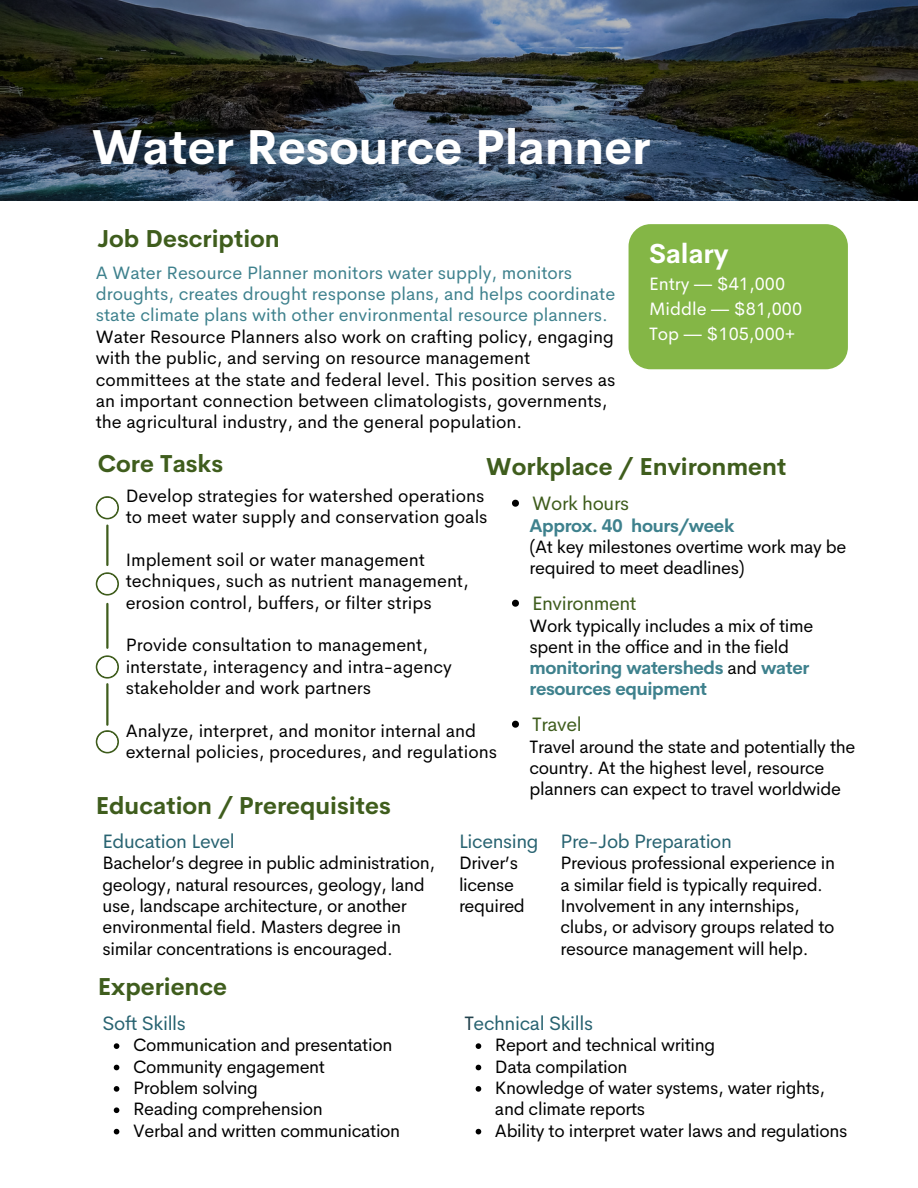
<style>
.page{position:relative;width:918px;height:1188px;background:#fff}
.page>*{position:absolute;margin:0;border:0;box-sizing:border-box;transform-origin:0 0}
.t1{font:700 48px "Cerebri Sans";color:#fff}
.t2{font:700 27px "Cerebri Sans";color:#fff}
.t3{font:700 24px "Cerebri Sans";color:#3f5d1d}
.t4{font:19.5px "Cerebri Sans";letter-spacing:-.02em;color:#286371}
.t5{font:19.5px "Cerebri Sans";letter-spacing:-.02em;color:#3f5d1d}
.t6{font:18px/21.3px "Cerebri Sans";letter-spacing:-.02em;color:#000}
.t7{font:18px/21.3px "Cerebri Sans";color:#000}
.t8{font:18px "Cerebri Sans";color:#fff}
.t9{font:700 18px "Cerebri Sans";letter-spacing:-.02em;color:#3e818d}
.s1{color:#3e818d}
.s2{font-weight:700;color:#3e818d}
.s3{color:#22424d}
</style>
<div class="page">
<svg style="left:0;top:0;width:918px;height:201px;background:#323f48"></svg>
<div style="left:629px;top:224px;width:219px;height:145px;background:#84b646;border-radius:22px"></div>
<svg style="left:96px;top:496px;width:23px;height:23px"></svg>
<div style="left:98px;top:498px;width:19px;height:20px;background:#fff;border-radius:50%"></div>
<svg style="left:96px;top:572px;width:23px;height:24px"></svg>
<div style="left:98px;top:574px;width:19px;height:20px;background:#fff;border-radius:50%"></div>
<svg style="left:96px;top:655px;width:23px;height:24px"></svg>
<div style="left:98px;top:657px;width:19px;height:20px;background:#fff;border-radius:50%"></div>
<svg style="left:96px;top:730px;width:23px;height:23px"></svg>
<div style="left:98px;top:732px;width:19px;height:20px;background:#fff;border-radius:50%"></div>
<hr style="left:106px;top:684px;width:3px;height:41px;background:#3f5d1d">
<hr style="left:106px;top:604px;width:3px;height:44px;background:#3f5d1d">
<hr style="left:106px;top:526px;width:3px;height:39px;background:#3f5d1d">
<svg style="left:512px;top:500px;width:7px;height:7px"></svg>
<svg style="left:512px;top:600px;width:7px;height:7px"></svg>
<svg style="left:512px;top:721px;width:7px;height:7px"></svg>
<svg style="left:114px;top:1043px;width:5px;height:6px"></svg>
<svg style="left:114px;top:1065px;width:5px;height:5px"></svg>
<svg style="left:114px;top:1086px;width:5px;height:6px"></svg>
<svg style="left:114px;top:1107px;width:5px;height:6px"></svg>
<svg style="left:114px;top:1129px;width:5px;height:5px"></svg>
<svg style="left:476px;top:1043px;width:5px;height:6px"></svg>
<svg style="left:476px;top:1065px;width:5px;height:5px"></svg>
<svg style="left:476px;top:1086px;width:5px;height:6px"></svg>
<svg style="left:476px;top:1129px;width:5px;height:5px"></svg>
<p class="t1" style="left:92px;top:116px;width:560px">Water Resource Planner</p>
<p class="t3" style="left:97px;top:223px;width:184px">Job Description</p>
<p class="t7" style="left:96px;top:262px;width:521px"><span class="s1">A Water Resource Planner monitors water supply, monitors droughts, creates drought response plans, and helps coordinate state climate plans with other environmental resource planners.<br></span>Water Resource Planners also work on crafting policy, engaging with the public, and serving on resource management committees at the state and federal level. This position serves as an important connection between climatologists, governments, the agricultural industry, and the general population.</p>
<p class="t3" style="left:98px;top:448px;width:127px">Core Tasks</p>
<p class="t3" style="left:486px;top:451px;width:302px">Workplace / Environment</p>
<p class="t2" style="left:649px;top:236px;width:81px">Salary</p>
<p class="t8" style="left:649px;top:272px;width:138px">Entry — $41,000</p>
<p class="t8" style="left:649px;top:297px;width:155px">Middle — $81,000</p>
<p class="t8" style="left:649px;top:322px;width:148px">Top — $105,000+</p>
<p class="t7" style="left:126px;top:485px;width:363px">Develop strategies for watershed operations to meet water supply and conservation goals</p>
<p class="t7" style="left:126px;top:549px;width:345px">Implement soil or water management techniques, such as nutrient management, erosion control, buffers, or filter strips</p>
<p class="t7" style="left:126px;top:634px;width:328px">Provide consultation to management, interstate, interagency and intra-agency stakeholder and work partners</p>
<p class="t7" style="left:126px;top:720px;width:373px">Analyze, interpret, and monitor internal and external policies, procedures, and regulations</p>
<p class="t3" style="left:96px;top:790px;width:297px">Education / Prerequisites</p>
<p class="t5" style="left:532px;top:490px;width:99px">Work hours</p>
<p class="t9" style="left:530px;top:514px;width:206px">Approx. 40 hours/week</p>
<p class="t6" style="left:530px;top:536px;width:318px">(At key milestones overtime work may be required to meet deadlines)</p>
<p class="t6" style="left:530px;top:615px;width:285px">Work typically includes a mix of time spent in the office and in the field <span class="s2">monitoring watersheds</span> and <span class="s2">water resources equipment</span></p>
<p class="t6" style="left:530px;top:736px;width:327px">Travel around the state and potentially the country. At the highest level, resource planners can expect to travel worldwide</p>
<p class="t5" style="left:532px;top:590px;width:106px">Environment</p>
<p class="t5" style="left:532px;top:711px;width:51px">Travel</p>
<p class="t4" style="left:103px;top:828px;width:134px">Education Level</p>
<p class="t6" style="left:103px;top:852px;width:334px">Bachelor’s degree in public administration, geology, natural resources, geology, land use, landscape architecture, or another environmental field. Masters degree in similar concentrations is encouraged.</p>
<p class="t3" style="left:98px;top:971px;width:131px">Experience</p>
<p class="t4" style="left:103px;top:1010px;width:85px">Soft Skills</p>
<p class="t6" style="left:133px;top:1034px;width:261px">Communication and presentation</p>
<p class="t6" style="left:133px;top:1056px;width:193px">Community engagement</p>
<p class="t6" style="left:133px;top:1077px;width:126px">Problem solving</p>
<p class="t6" style="left:133px;top:1098px;width:191px">Reading comprehension</p>
<p class="t6" style="left:133px;top:1120px;width:269px">Verbal and written communication</p>
<p class="t4" style="left:459px;top:828px;width:81px">Licensing</p>
<p class="t6" style="left:459px;top:852px;width:67px">Driver’s license required</p>
<p class="t4" style="left:560px;top:828px;width:173px">Pre-Job Preparation</p>
<p class="t6" style="left:560px;top:852px;width:276px">Previous professional experience in a similar field is typically required.<br>Involvement in any internships, clubs, or advisory groups related to resource management will help.</p>
<p class="t4" style="left:464px;top:1010px;width:130px"><span class="s3">T</span>echnical Skills</p>
<p class="t6" style="left:495px;top:1034px;width:222px">Report and technical writing</p>
<p class="t6" style="left:495px;top:1056px;width:134px">Data compilation</p>
<p class="t6" style="left:495px;top:1077px;width:332px">Knowledge of water systems, water rights, and climate reports</p>
<p class="t6" style="left:495px;top:1120px;width:354px">Ability to interpret water laws and regulations</p>
</div>
